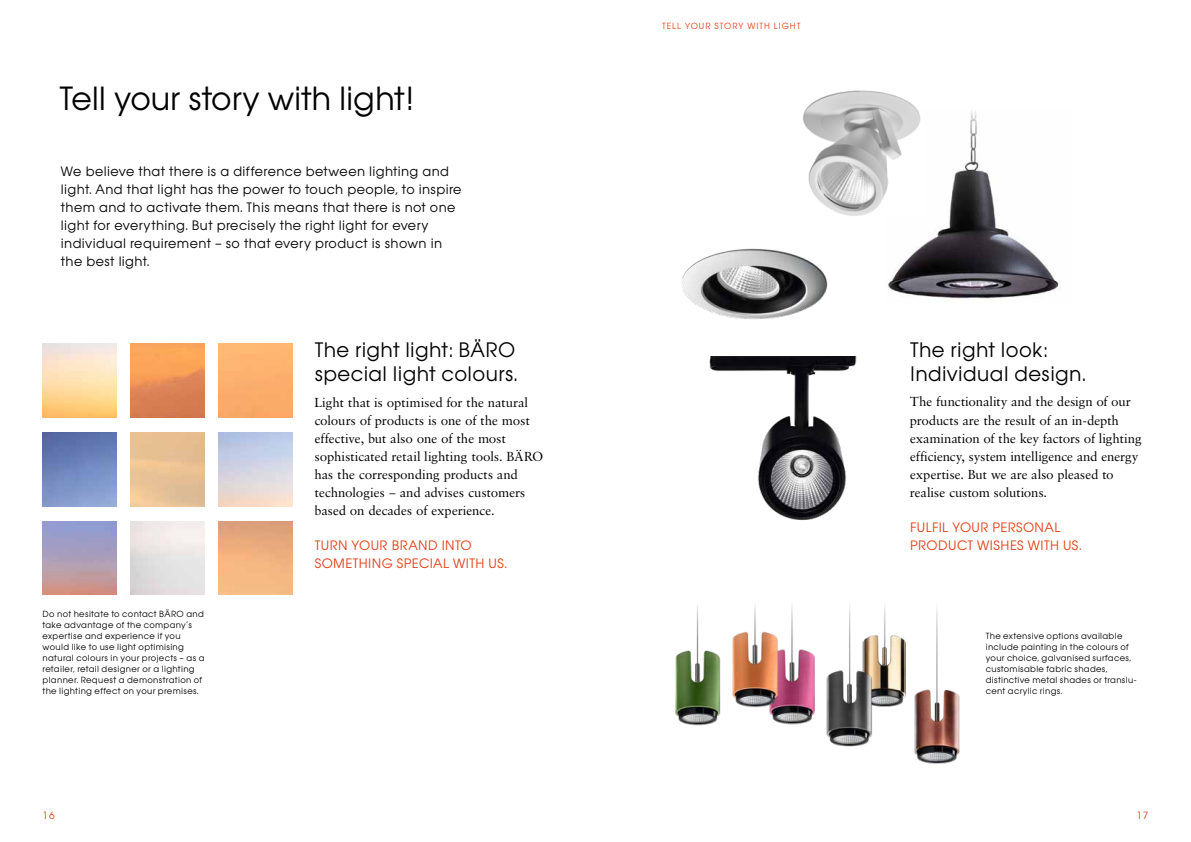
<style>
.page{position:relative;width:1191px;height:842px;background:#fff}
.page>*{position:absolute;margin:0;border:0;box-sizing:border-box;transform-origin:0 0}
.t1{font:32px "Avant Garde SB";letter-spacing:-.005em;color:#000}
.t2{font:20px/24px "Avant Garde SB";letter-spacing:.015em;color:#000}
.t3{font:13px/18px "Sabon BQ";letter-spacing:.025em;color:#000}
.t4{font:13px/18px "Avant Garde SB";letter-spacing:.03em;color:#000}
.t5{font:13px/18px "Avant Garde SB";letter-spacing:.03em;color:#e4390e}
.t6{font:10px "Avant Garde SB";color:#e4390e}
.t7{font:8.5px/11px "Avant Garde SB";letter-spacing:.035em;color:#000}
.t8{font:8.5px "Avant Garde SB";letter-spacing:.11em;color:#e4390e}
</style>
<div class="page">
<img style="left:888px;top:111px;width:171px;height:188px">
<img style="left:43px;top:343px;width:73px;height:74px">
<img style="left:43px;top:432px;width:73px;height:74px">
<img style="left:130px;top:343px;width:74px;height:74px">
<img style="left:218px;top:343px;width:74px;height:74px">
<img style="left:772px;top:606px;width:42px;height:119px">
<img style="left:732px;top:606px;width:52px;height:110px">
<img style="left:675px;top:605px;width:46px;height:121px">
<img style="left:914px;top:608px;width:46px;height:156px">
<img style="left:879px;top:606px;width:27px;height:101px">
<img style="left:814px;top:606px;width:65px;height:141px">
<img style="left:709px;top:357px;width:148px;height:163px">
<img style="left:803px;top:90px;width:119px;height:126px">
<img style="left:682px;top:248px;width:146px;height:71px">
<h1 class="t1" style="left:60px;top:80px;width:355px">Tell your story with light!</h1>
<p class="t4" style="left:61px;top:162px;width:402px">We believe that there is a difference between lighting and light. And that light has the power to touch people, to inspire them and to activate them. This means that there is not one light for everything. But precisely the right light for every individual requirement – so that every product is shown in the best light.</p>
<h2 class="t2" style="left:315px;top:338px;width:204px">The right light: BÄRO special light colours.</h2>
<p class="t3" style="left:315px;top:393px;width:230px">Light that is optimised for the natural colours of products is one of the most effective, but also one of the most sophisticated retail lighting tools. BÄRO has the corresponding products and technologies – and advises customers based on decades of experience.</p>
<p class="t7" style="left:43px;top:608px;width:164px">Do not hesitate to contact BÄRO and take advantage of the company’s expertise and experience if you would like to use light optimising natural colours in your projects – as a retailer, retail designer or a lighting planner. Request a demonstration of the lighting effect on your premises.</p>
<p class="t5" style="left:315px;top:536px;width:193px">TURN YOUR BRAND INTO<br>SOMETHING SPECIAL WITH US.</p>
<p class="t8" style="left:662px;top:21px;width:140px">TELL YOUR STORY WITH LIGHT</p>
<h2 class="t2" style="left:910px;top:338px;width:177px">The right look:<br>Individual design.</h2>
<p class="t3" style="left:910px;top:393px;width:233px">The functionality and the design of our products are the result of an in-depth examination of the key factors of lighting efficiency, system intelligence and energy expertise. But we are also pleased to realise custom solutions.</p>
<p class="t5" style="left:910px;top:518px;width:173px">FULFIL YOUR PERSONAL<br>PRODUCT WISHES WITH US.</p>
<p class="t7" style="left:986px;top:630px;width:152px">The extensive options available include painting in the colours of your choice, galvanised surfaces, customisable fabric shades, distinctive metal shades or translu&shy;cent acrylic rings.</p>
<p class="t6" style="left:43px;top:810px;width:14px">16</p>
<p class="t6" style="left:1136px;top:810px;width:13px">17</p>
</div>
